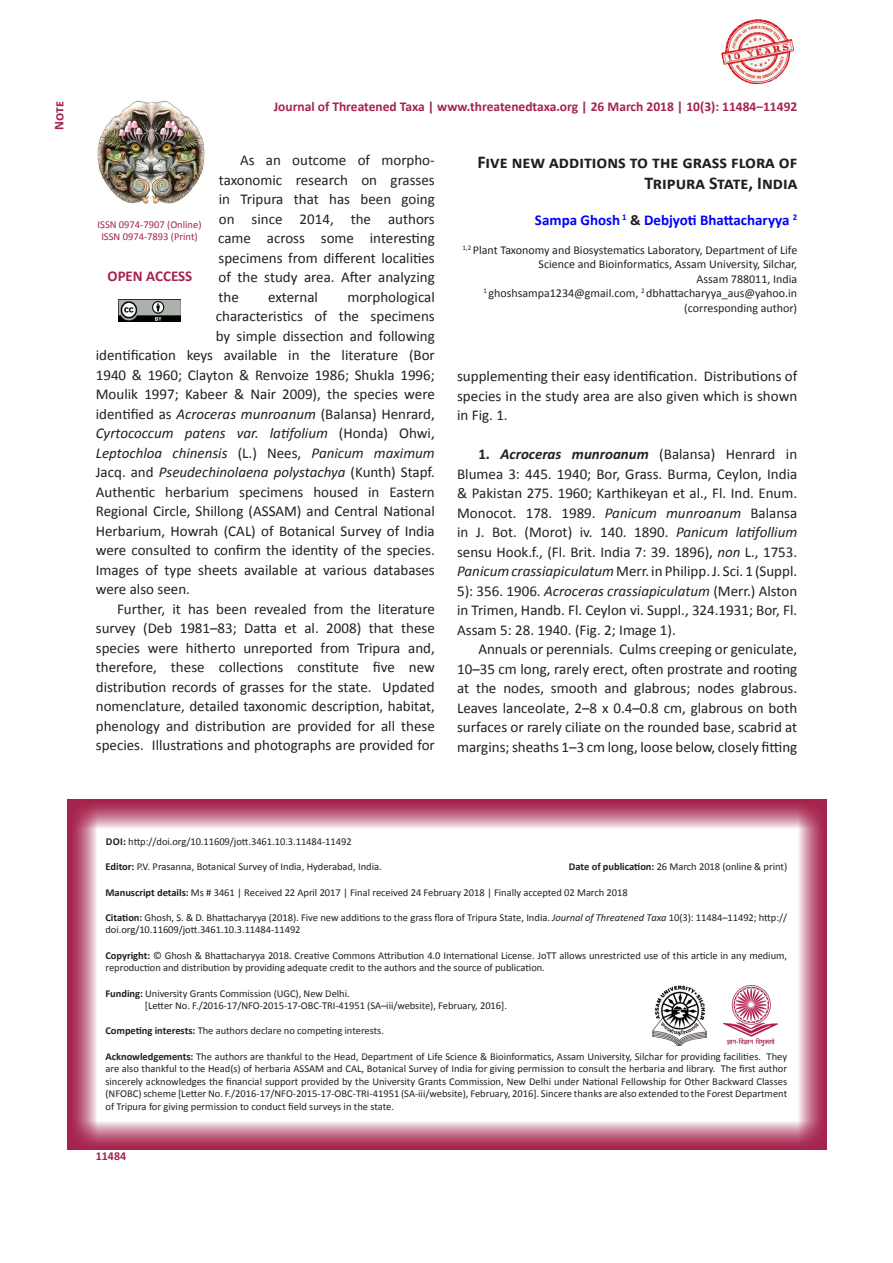
<style>
.page{position:relative;width:893px;height:1263px;background:#fff}
.page>*{position:absolute;margin:0;border:0;box-sizing:border-box;transform-origin:0 0}
.t1{font:700 18px/21.6px "Calibri";color:#231f20;text-align:right}
.heading_1{font:15px/19.5px "Calibri";color:#231f20;text-align:justify}
.t2{font:italic 15px "Calibri";color:#231f20}
.t3{font:700 15px "Calibri";color:#00f}
.t4{font:700 15px "Calibri";color:#a5234c}
.t5{font:700 13.5px "Calibri";color:#a5234c}
.t6{font:12px/14.4px "Calibri";color:#231f20;text-align:right}
.t7{font:12px "Calibri Bold 2";color:#a5234c}
.jott_notes_citation{font:10.5px/12.6px "Calibri";letter-spacing:-.005em;color:#231f20}
.Body{font:10.5px "Calibri";letter-spacing:-.005em;color:#231f20}
.jott_notes_citation-2{font:10.5px "Calibri";color:#a5234c}
.s1{font-family:"Calibri Italic 2"}
.s2{font-style:normal}
.s3{font-family:"Calibri Italic 2";font-style:normal}
.s4{font-style:italic}
.s5{font-family:"Calibri Bold 2";font-weight:400;color:#231f20}
.s6{font-weight:700}
.s7{font-weight:700;font-style:italic}
.s8{font-family:"Calibri Bold 2"}
.s9{font-family:"Calibri 2"}
</style>
<div class="page">
<svg style="left:68px;top:828px;width:29px;height:292px;background:#c4718b"></svg>
<svg style="left:798px;top:828px;width:29px;height:292px;background:#c6758e"></svg>
<svg style="left:68px;top:1120px;width:759px;height:30px;background:#c6758e"></svg>
<svg style="left:68px;top:799px;width:759px;height:29px;background:#c26a86"></svg>
<img style="left:721px;top:19px;width:73px;height:65px">
<img style="left:652px;top:985px;width:55px;height:60px">
<img style="left:723px;top:986px;width:55px;height:59px">
<img style="left:97px;top:100px;width:107px;height:104px">
<img style="left:118px;top:299px;width:63px;height:22px">
<p class="t5" style="left:50px;top:130px;width:30px;rotate:-90deg">Note</p>
<p class="t5" style="left:274px;top:98px;width:525px">Journal of Threatened Taxa | www.threatenedtaxa.org | 26 March 2018 | 10(3): 11484–11492</p>
<p class="heading_1" style="left:218px;top:151px;width:218px;text-indent:22px">As an outcome of morpho&shy;taxonomic research on grasses in Tripura that has been going on since 2014, the authors came across some interesting specimens from different localities of the study area. After analyzing the</p>
<p class="jott_notes_citation-2" style="left:98px;top:217px;width:105px">ISSN 0974-7907 (Online)</p>
<p class="jott_notes_citation-2" style="left:101px;top:230px;width:98px">ISSN 0974-7893 (Print)</p>
<p class="t4" style="left:108px;top:267px;width:86px">OPEN ACCESS</p>
<p class="heading_1" style="left:268px;top:287px;width:51px">external</p>
<p class="heading_1" style="left:347px;top:287px;width:89px">morphological</p>
<p class="heading_1" style="left:216px;top:307px;width:220px">characteristics of the specimens</p>
<p class="heading_1" style="left:216px;top:326px;width:220px">by simple dissection and following</p>
<p class="heading_1" style="left:96px;top:346px;width:340px">identification keys available in the literature (Bor</p>
<p class="heading_1" style="left:96px;top:365px;width:341px">1940 &amp; 1960; Clayton &amp; Renvoize 1986; Shukla 1996;</p>
<p class="heading_1" style="left:96px;top:385px;width:341px">Moulik 1997; Kabeer &amp; Nair 2009), the species were</p>
<p class="heading_1" style="left:96px;top:404px;width:341px">identified as <span class="s1">Acroceras munroanum</span> (Balansa) Henrard,</p>
<p class="t2" style="left:96px;top:423px;width:340px">Cyrtococcum patens var. latifolium <span class="s2">(Honda) Ohwi,</span></p>
<p class="t2" style="left:96px;top:443px;width:340px"><span class="s3">Leptochloa</span> chinensis <span class="s2">(L.) Nees,</span> Panicum maximum</p>
<p class="heading_1" style="left:96px;top:463px;width:341px">Jacq. and <span class="s4">Pseudechinolaena</span> <span class="s1">polystachya</span> (Kunth) Stapf.</p>
<p class="heading_1" style="left:96px;top:482px;width:341px">Authentic herbarium specimens housed in Eastern</p>
<p class="heading_1" style="left:96px;top:502px;width:340px">Regional Circle, Shillong (ASSAM) and Central National</p>
<p class="heading_1" style="left:96px;top:521px;width:340px">Herbarium, Howrah (CAL) of Botanical Survey of India</p>
<p class="heading_1" style="left:96px;top:541px;width:340px">were consulted to confirm the identity of the species.</p>
<p class="heading_1" style="left:96px;top:560px;width:340px">Images of type sheets available at various databases</p>
<p class="heading_1" style="left:96px;top:580px;width:96px">were also seen.</p>
<p class="heading_1" style="left:96px;top:599px;width:341px;text-indent:21px">Further, it has been revealed from the literature survey (Deb 1981–83; Datta et al. 2008) that these species were hitherto unreported from Tripura and, therefore, these collections constitute five new distribution records of grasses for the state. Updated nomenclature, detailed taxonomic description, habitat, phenology and distribution are provided for all these species. Illustrations and photographs are provided for</p>
<p class="t1" style="left:477px;top:151px;width:321px">Five new additions to the grass flora of<br>Tripura State, India</p>
<p class="t3" style="left:535px;top:211px;width:264px">Sampa Ghosh <sup>1</sup> <span class="s5">&amp;</span> Debjyoti Bhattacharyya <sup>2</sup></p>
<p class="t6" style="left:462px;top:243px;width:336px"><sup>1,2</sup> Plant Taxonomy and Biosystematics Laboratory, Department of Life<br>Science and Bioinformatics, Assam University, Silchar,</p>
<p class="t6" style="left:697px;top:272px;width:102px">Assam 788011, India</p>
<p class="t6" style="left:483px;top:286px;width:315px"><sup>1</sup> ghoshsampa1234@gmail.com, <sup>2</sup> dbhattacharyya_aus@yahoo.in (corresponding author)</p>
<p class="heading_1" style="left:457px;top:366px;width:342px">supplementing their easy identification. Distributions of species in the study area are also given which is shown in Fig. 1.</p>
<p class="heading_1" style="left:457px;top:444px;width:342px;text-indent:21px"><span class="s6">1.</span> <span class="s7">Acroceras munroanum</span> (Balansa) Henrard in Blumea 3: 445. 1940; Bor, Grass. Burma, Ceylon, India &amp; Pakistan 275. 1960; Karthikeyan et al., Fl. Ind. Enum.<br>Monocot. 178. 1989. <span class="s4">Panicum</span> <span class="s1">munroanum</span> Balansa in J. Bot. (Morot) iv. 140. 1890. <span class="s4">Panicum latifollium </span>sensu Hook.f., (Fl. Brit. India 7: 39. 1896), <span class="s1">non</span> L., 1753.<br><span class="s4">Panicumcrassiapiculatum</span>Merr. in Philipp. J. Sci. 1 (Suppl.<br>5): 356. 1906. <span class="s1">Acroceras</span> <span class="s4">crassiapiculatum</span> (Merr.) Alston in Trimen, Handb. Fl. Ceylon vi. Suppl., 324.1931; Bor, Fl.<br>Assam 5: 28. 1940. (Fig. 2; Image 1).</p>
<p class="heading_1" style="left:457px;top:639px;width:342px;text-indent:21px">Annuals or perennials. Culms creeping or geniculate, 10–35 cm long, rarely erect, often prostrate and rooting at the nodes, smooth and glabrous; nodes glabrous.<br>Leaves lanceolate, 2–8 x 0.4–0.8 cm, glabrous on both surfaces or rarely ciliate on the rounded base, scabrid at margins; sheaths 1–3 cm long, loose below, closely fitting</p>
<p class="jott_notes_citation" style="left:106px;top:835px;width:247px"><span class="s8">DOI:</span> http://doi.org/10.11609/jott.3461.10.<span class="s9">3</span>.11484-11492</p>
<p class="jott_notes_citation" style="left:105px;top:861px;width:278px"><span class="s8">Editor:</span> P.V. Prasanna, Botanical Survey of India, Hyderabad, India.</p>
<p class="jott_notes_citation" style="left:569px;top:861px;width:220px"><span class="s6">Date of publication:</span> 26 March 2018 (online &amp; print)</p>
<p class="jott_notes_citation" style="left:105px;top:886px;width:524px"><span class="s6">Manuscript details:</span> Ms # 3461 | Received 22 April 2017 | Final received 24 February 2018 | Finally accepted 02 March 2018</p>
<p class="jott_notes_citation" style="left:105px;top:911px;width:683px"><span class="s6">Citation:</span> Ghosh, S. &amp; D. Bhattacharyya (2018). Five new additions to the grass flora of Tripura State, India. <span class="s1">Journal of Threatened Taxa</span> 10(3): 11484–11492<span class="s9">;</span> http:// doi.org/10.11609/jott.3461.10.<span class="s9">3</span>.11484-11492</p>
<p class="jott_notes_citation" style="left:105px;top:949px;width:683px"><span class="s8">Copyright:</span> <span class="s9">©</span> Ghosh &amp; Bhattacharyya 2018. Creative Commons Attribution 4.0 International License. JoTT allows unrestricted use of this article in any medium, reproduction and distribution by providing adequate credit to the authors and the source of publication.</p>
<p class="Body" style="left:105px;top:986px;width:246px"><span class="s6">Funding:</span> University Grants Commission (UGC), New Delhi.</p>
<p class="Body" style="left:145px;top:999px;width:364px">[Letter No. F./2016-17/NFO-2015-17-OBC-TRI-41951 (SA–iii/website), February, 2016].</p>
<p class="Body" style="left:105px;top:1024px;width:280px"><span class="s6">Competing interests:</span> The authors declare no competing interests.</p>
<p class="jott_notes_citation" style="left:105px;top:1050px;width:683px;text-align:justify"><span class="s6">Acknowledgements:</span> The authors are thankful to the Head, Department of Life Science &amp; Bioinformatics, Assam University, Silchar for providing facilities. They are also thankful to the Head(s) of herbaria ASSAM and CAL, Botanical Survey of India for giving permission to consult the herbaria and library. The first author sincerely acknowledges the financial support provided by the University Grants Commission, New Delhi under National Fellowship for Other Backward Classes (NFOBC) scheme [Letter No. F./2016-17/NFO-2015-17-OBC-TRI-41951 (SA-iii/website), February, 2016]. Sincere thanks are also extended to the Forest Department of Tripura for giving permission to conduct field surveys in the state.</p>
<p class="t7" style="left:96px;top:1148px;width:32px">11484</p>
</div>
